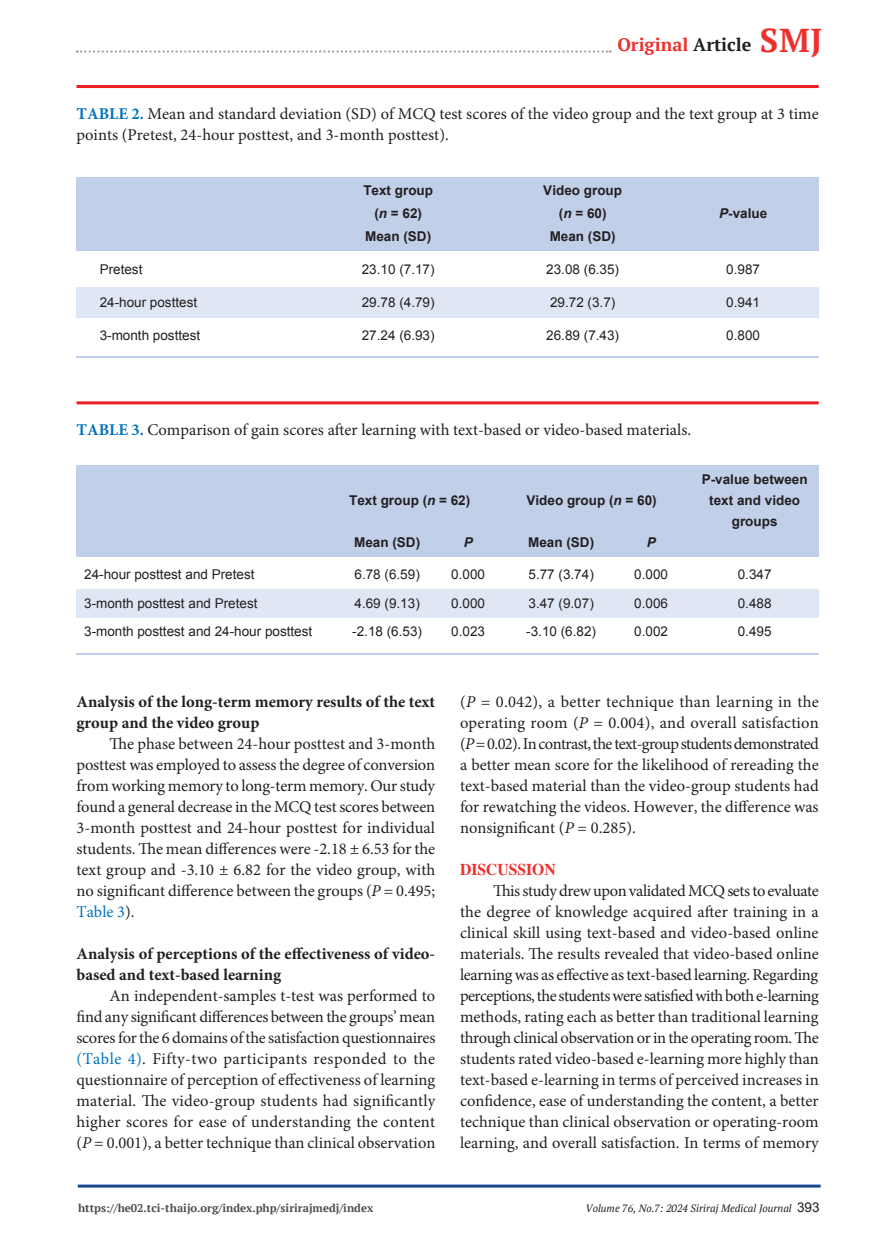
<style>
.page{position:relative;width:891px;height:1242px;background:#fff}
.page>*{position:absolute;margin:0;border:0;box-sizing:border-box;transform-origin:0 0}
.t1{font:700 18px "PT Serif";color:#ee302d}
.t2{font:16.5px/21px "Minion Pro";color:#231f20;text-align:justify}
.t3{font:700 16.5px/21px "Minion Pro";color:#231f20}
.t4{font:700 16.5px "Times";color:#ee302d;scale:.95 1}
.t5{font:13.5px "Arial";color:#231f20}
.t6{font:700 13.5px/21px "Arial";color:#231f20;text-align:center}
.t7{font:italic 700 13.5px "Arial";color:#231f20}
.t8{font:700 11.25px "PT Serif";color:#4b4c4d}
.t9{font:italic 10.5px "PT Serif";color:#231f20}
.s1{color:#231f20}
.s2{font-size:33px}
.s3{font-weight:700;color:#0073bc}
.s4{font-style:italic}
.s5{color:#0073bc}
.s6{font-family:"Arial";font-style:normal;font-size:13.5px}
</style>
<div class="page">
<svg style="left:77px;top:50px;width:534px;height:3px"></svg>
<hr style="left:78px;top:1185px;width:743px;height:3px;background:#1b4691">
<div style="left:77px;top:288px;width:742px;height:30px;background:#dfe7f4"></div>
<div style="left:77px;top:589px;width:742px;height:28px;background:#dfe7f4"></div>
<hr style="left:77px;top:356px;width:742px;height:2px;background:#becde8">
<hr style="left:77px;top:653px;width:742px;height:2px;background:#becde8">
<div style="left:77px;top:177px;width:742px;height:74px;background:#c1cfe9"></div>
<div style="left:77px;top:465px;width:742px;height:91px;background:#c1cfe9"></div>
<hr style="left:77px;top:85px;width:742px;height:3px;background:#ee1d23">
<hr style="left:77px;top:401px;width:742px;height:3px;background:#ee1d23">
<p class="t1" style="left:617px;top:33px;width:207px">Original <span class="s1">Article</span> <span class="s2">SMJ</span></p>
<p class="t2" style="left:77px;top:103px;width:744px"><span class="s3">TABLE 2.</span> Mean and standard deviation (SD) of MCQ test scores of the video group and the text group at 3 time points (Pretest, 24-hour posttest, and 3-month posttest).</p>
<p class="t6" style="left:363px;top:181px;width:71px">Text group</p>
<p class="t6" style="left:543px;top:181px;width:80px">Video group</p>
<p class="t6" style="left:374px;top:203px;width:49px">(<span class="s4">n</span> = 62)</p>
<p class="t6" style="left:559px;top:203px;width:49px">(<span class="s4">n</span> = 60)</p>
<p class="t6" style="left:719px;top:203px;width:50px"><span class="s4">P</span>-value</p>
<p class="t6" style="left:365px;top:226px;width:68px">Mean (SD)</p>
<p class="t6" style="left:550px;top:226px;width:68px">Mean (SD)</p>
<p class="t5" style="left:100px;top:260px;width:44px">Pretest</p>
<p class="t5" style="left:362px;top:260px;width:74px">23.10 (7.17)</p>
<p class="t5" style="left:546px;top:260px;width:74px">23.08 (6.35)</p>
<p class="t5" style="left:726px;top:260px;width:35px">0.987</p>
<p class="t5" style="left:100px;top:293px;width:99px">24-hour posttest</p>
<p class="t5" style="left:362px;top:293px;width:74px">29.78 (4.79)</p>
<p class="t5" style="left:550px;top:293px;width:67px">29.72 (3.7)</p>
<p class="t5" style="left:726px;top:293px;width:35px">0.941</p>
<p class="t5" style="left:100px;top:326px;width:102px">3-month posttest</p>
<p class="t5" style="left:362px;top:326px;width:74px">27.24 (6.93)</p>
<p class="t5" style="left:546px;top:326px;width:74px">26.89 (7.43)</p>
<p class="t5" style="left:726px;top:326px;width:35px">0.800</p>
<p class="t2" style="left:77px;top:420px;width:616px"><span class="s3">TABLE 3.</span> Comparison of gain scores after learning with text-based or video-based materials.</p>
<p class="t6" style="left:702px;top:469px;width:107px">P-value between</p>
<p class="t6" style="left:349px;top:490px;width:123px">Text group (<span class="s4">n</span> = 62)</p>
<p class="t6" style="left:527px;top:490px;width:132px">Video group (<span class="s4">n</span> = 60)</p>
<p class="t6" style="left:709px;top:490px;width:92px">text and video groups</p>
<p class="t6" style="left:354px;top:532px;width:68px">Mean (SD)</p>
<p class="t7" style="left:464px;top:533px;width:11px">P</p>
<p class="t6" style="left:528px;top:532px;width:68px">Mean (SD)</p>
<p class="t7" style="left:647px;top:533px;width:11px">P</p>
<p class="t5" style="left:84px;top:566px;width:172px">24-hour posttest and Pretest</p>
<p class="t5" style="left:355px;top:566px;width:67px">6.78 (6.59)</p>
<p class="t5" style="left:451px;top:566px;width:35px">0.000</p>
<p class="t5" style="left:529px;top:566px;width:67px">5.77 (3.74)</p>
<p class="t5" style="left:634px;top:566px;width:35px">0.000</p>
<p class="t5" style="left:738px;top:566px;width:35px">0.347</p>
<p class="t5" style="left:84px;top:594px;width:175px">3-month posttest and Pretest</p>
<p class="t5" style="left:355px;top:594px;width:67px">4.69 (9.13)</p>
<p class="t5" style="left:451px;top:594px;width:35px">0.000</p>
<p class="t5" style="left:529px;top:594px;width:67px">3.47 (9.07)</p>
<p class="t5" style="left:634px;top:594px;width:35px">0.006</p>
<p class="t5" style="left:738px;top:594px;width:35px">0.488</p>
<p class="t5" style="left:84px;top:623px;width:230px">3-month posttest and 24-hour posttest</p>
<p class="t5" style="left:352px;top:623px;width:71px">-2.18 (6.53)</p>
<p class="t5" style="left:451px;top:623px;width:35px">0.023</p>
<p class="t5" style="left:526px;top:623px;width:71px">-3.10 (6.82)</p>
<p class="t5" style="left:634px;top:623px;width:35px">0.002</p>
<p class="t5" style="left:738px;top:623px;width:35px">0.495</p>
<p class="t3" style="left:77px;top:691px;width:360px">Analysis of the long-term memory results of the text group and the video group</p>
<p class="t2" style="left:77px;top:733px;width:360px;text-indent:33px">The phase between 24-hour posttest and 3-month posttest was employed to assess the degree of conversion from working memory to long-term memory. Our study found a general decrease in the MCQ test scores between 3-month posttest and 24-hour posttest for individual students. The mean differences were -2.18 ± 6.53 for the text group and -3.10 ± 6.82 for the video group, with no significant difference between the groups (<span class="s4">P</span> = 0.495; <span class="s5">Table 3</span>).</p>
<p class="t3" style="left:77px;top:943px;width:360px">Analysis of perceptions of the effectiveness of video&shy;based and text-based learning</p>
<p class="t2" style="left:77px;top:985px;width:360px;text-indent:33px">An independent-samples t-test was performed to find any significant differences between the groups’ mean scores for the 6 domains of the satisfaction questionnaires <span class="s5">(Table 4)</span>. Fifty-two participants responded to the questionnaire of perception of effectiveness of learning material. The video-group students had significantly higher scores for ease of understanding the content (<span class="s4">P</span> = 0.001), a better technique than clinical observation</p>
<p class="t2" style="left:460px;top:691px;width:360px">(<span class="s4">P</span> = 0.042), a better technique than learning in the operating room (<span class="s4">P</span> = 0.004), and overall satisfaction (<span class="s4">P</span> = 0.02). In contrast, the text-group students demonstrated a better mean score for the likelihood of rereading the text-based material than the video-group students had for rewatching the videos. However, the difference was nonsignificant (<span class="s4">P</span> = 0.285).</p>
<p class="t4" style="left:460px;top:853px;width:102px">DISCUSSION</p>
<p class="t2" style="left:460px;top:880px;width:360px;text-indent:33px">This study drew upon validated MCQ sets to evaluate the degree of knowledge acquired after training in a clinical skill using text-based and video-based online materials. The results revealed that video-based online learning was as effective as text-based learning. Regarding perceptions, the students were satisfied with both e-learning methods, rating each as better than traditional learning through clinical observation or in the operating room. The students rated video-based e-learning more highly than text-based e-learning in terms of perceived increases in confidence, ease of understanding the content, a better technique than clinical observation or operating-room learning, and overall satisfaction. In terms of memory</p>
<p class="t8" style="left:78px;top:1201px;width:297px">https://he02.tci-thaijo.org/index.php/sirirajmedj/index</p>
<p class="t9" style="left:586px;top:1202px;width:235px">Volume 76, No.7: 2024 Siriraj Medical Journal <span class="s6">393</span></p>
</div>
